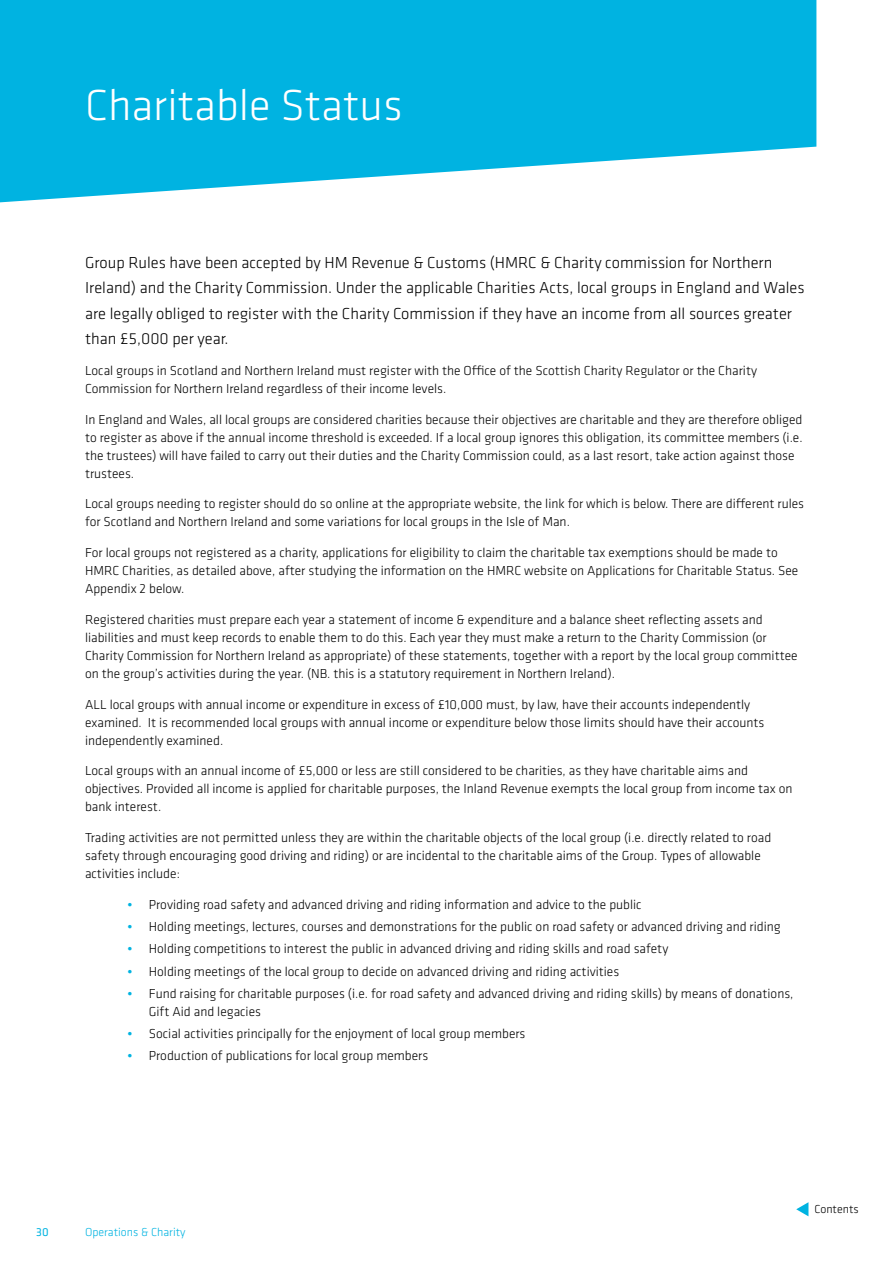
<style>
.page{position:relative;width:893px;height:1263px;background:#fff}
.page>*{position:absolute;margin:0;border:0;box-sizing:border-box;transform-origin:0 0}
.t1{font:300 45px "Klavika";color:#fff}
.t2{font:300 16.5px/25.5px "Klavika";color:#000}
.t3{font:300 13.5px/18px "Klavika";color:#000}
.t4{font:300 12px "Klavika";color:#00b3e1}
.t5{font:300 12px "Klavika";color:#000}
.t6{font:12px "Klavika";color:#00b3e1}
.s1{font-weight:500;color:#00b3e1}
</style>
<div class="page">
<svg style="left:0;top:0;width:816px;height:203px;background:#23bde5"></svg>
<svg style="left:796px;top:1202px;width:12px;height:14px"></svg>
<h1 class="t1" style="left:85px;top:78px;width:319px">Charitable Status</h1>
<p class="t2" style="left:85px;top:249px;width:721px">Group Rules have been accepted by HM Revenue &amp; Customs (HMRC &amp; Charity commission for Northern Ireland) and the Charity Commission. Under the applicable Charities Acts, local groups in England and Wales are legally obliged to register with the Charity Commission if they have an income from all sources greater than £5,000 per year.</p>
<p class="t3" style="left:85px;top:361px;width:673px">Local groups in Scotland and Northern Ireland must register with the Office of the Scottish Charity Regulator or the Charity<br>Commission for Northern Ireland regardless of their income levels.</p>
<p class="t3" style="left:85px;top:410px;width:719px">In England and Wales, all local groups are considered charities because their objectives are charitable and they are therefore obliged to register as above if the annual income threshold is exceeded. If a local group ignores this obligation, its committee members (i.e. the trustees) will have failed to carry out their duties and the Charity Commission could, as a last resort, take action against those trustees.</p>
<p class="t3" style="left:85px;top:495px;width:721px">Local groups needing to register should do so online at the appropriate website, the link for which is below. There are different rules for Scotland and Northern Ireland and some variations for local groups in the Isle of Man.</p>
<p class="t3" style="left:85px;top:543px;width:715px">For local groups not registered as a charity, applications for eligibility to claim the charitable tax exemptions should be made to<br>HMRC Charities, as detailed above, after studying the information on the HMRC website on Applications for Charitable Status. See<br>Appendix 2 below.</p>
<p class="t3" style="left:85px;top:610px;width:714px">Registered charities must prepare each year a statement of income &amp; expenditure and a balance sheet reflecting assets and liabilities and must keep records to enable them to do this. Each year they must make a return to the Charity Commission (or Charity Commission for Northern Ireland as appropriate) of these statements, together with a report by the local group committee on the group’s activities during the year. (NB. this is a statutory requirement in Northern Ireland).</p>
<p class="t3" style="left:85px;top:695px;width:681px">ALL local groups with annual income or expenditure in excess of £10,000 must, by law, have their accounts independently examined. It is recommended local groups with annual income or expenditure below those limits should have their accounts independently examined.</p>
<p class="t3" style="left:85px;top:762px;width:709px">Local groups with an annual income of £5,000 or less are still considered to be charities, as they have charitable aims and objectives. Provided all income is applied for charitable purposes, the Inland Revenue exempts the local group from income tax on bank interest.</p>
<p class="t3" style="left:85px;top:828px;width:688px">Trading activities are not permitted unless they are within the charitable objects of the local group (i.e. directly related to road safety through encouraging good driving and riding) or are incidental to the charitable aims of the Group. Types of allowable activities include:</p>
<p class="t3" style="left:128px;top:895px;width:516px"><span class="s1">•</span> Providing road safety and advanced driving and riding information and advice to the public</p>
<p class="t3" style="left:128px;top:917px;width:655px"><span class="s1">•</span> Holding meetings, lectures, courses and demonstrations for the public on road safety or advanced driving and riding</p>
<p class="t3" style="left:128px;top:940px;width:542px"><span class="s1">•</span> Holding competitions to interest the public in advanced driving and riding skills and road safety</p>
<p class="t3" style="left:128px;top:962px;width:493px"><span class="s1">•</span> Holding meetings of the local group to decide on advanced driving and riding activities</p>
<p class="t3" style="left:149px;top:984px;width:646px;text-indent:-21px"><span class="s1">•</span> Fund raising for charitable purposes (i.e. for road safety and advanced driving and riding skills) by means of donations,<br>Gift Aid and legacies</p>
<p class="t3" style="left:128px;top:1024px;width:399px"><span class="s1">•</span> Social activities principally for the enjoyment of local group members</p>
<p class="t3" style="left:128px;top:1047px;width:302px"><span class="s1">•</span> Production of publications for local group members</p>
<p class="t6" style="left:36px;top:1224px;width:14px">30</p>
<p class="t4" style="left:85px;top:1224px;width:102px">Operations &amp; Charity</p>
<p class="t5" style="left:814px;top:1202px;width:46px">Contents</p>
</div>
